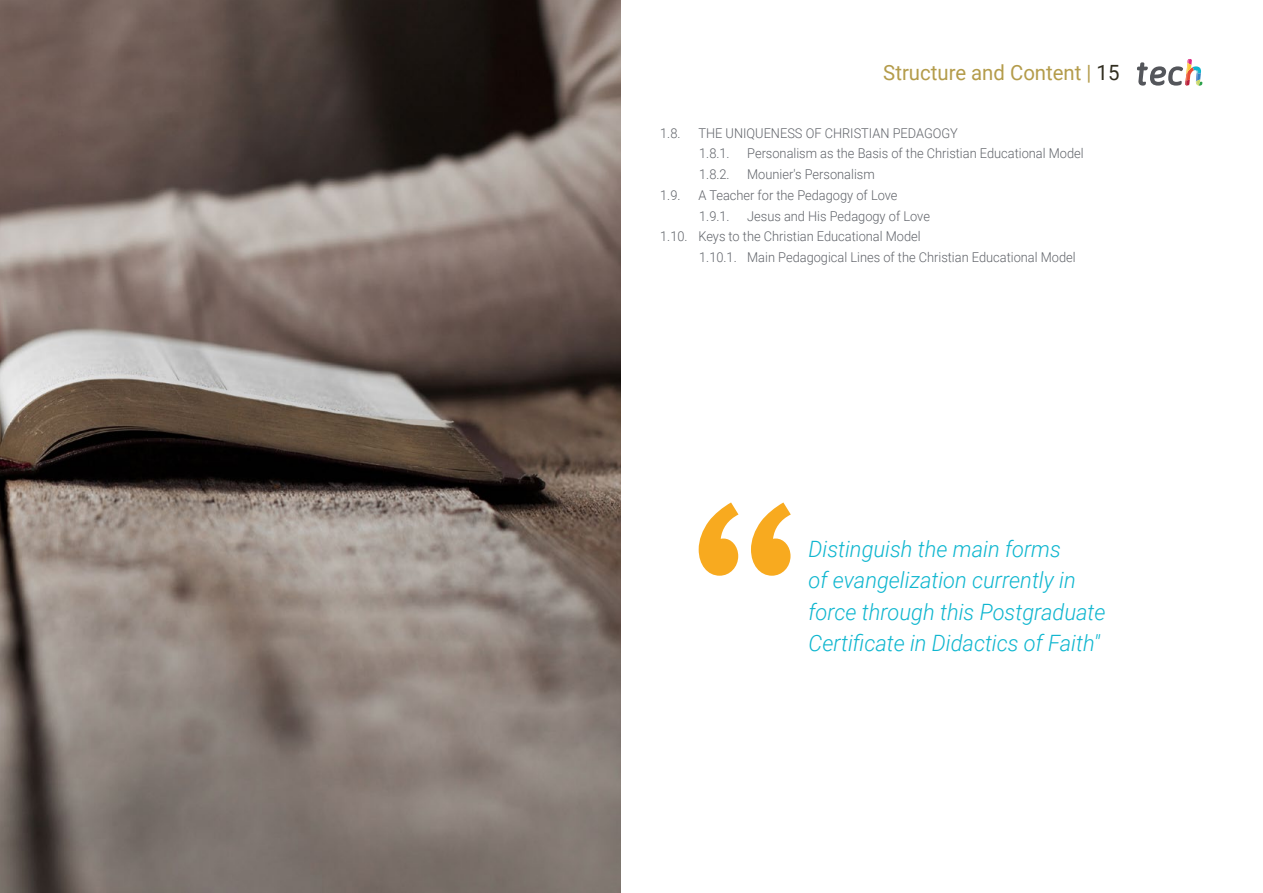
<style>
.page{position:relative;width:1263px;height:893px;background:#fff}
.page>*{position:absolute;margin:0;border:0;box-sizing:border-box;transform-origin:0 0}
.t1{font:italic 300 22.5px/31.5px "Roboto";color:#0fb6cf}
.t2{font:21px "Roboto";color:#b49c4b}
.t3{font:300 13.5px/20.7px "Roboto";color:#61646a;scale:.95 1}
.s1{color:#312e20}
</style>
<div class="page">
<img style="left:0;top:0;width:621px;height:893px">
<svg style="left:699px;top:502px;width:92px;height:74px"></svg>
<svg style="left:1137px;top:59px;width:65px;height:27px"></svg>
<h2 class="t2" style="left:883px;top:57px;width:238px">Structure and Content | <span class="s1">15</span></h2>
<p class="t3" style="left:660px;top:122px;width:23px">1.8.</p>
<p class="t3" style="left:698px;top:122px;width:275px">THE UNIQUENESS OF CHRISTIAN PEDAGOGY<br>1.8.1.</p>
<p class="t3" style="left:747px;top:143px;width:356px">Personalism as the Basis of the Christian Educational Model</p>
<p class="t3" style="left:699px;top:164px;width:34px">1.8.2.</p>
<p class="t3" style="left:747px;top:164px;width:136px">Mounier's Personalism</p>
<p class="t3" style="left:660px;top:184px;width:23px">1.9.</p>
<p class="t3" style="left:698px;top:184px;width:211px">A Teacher for the Pedagogy of Love<br>1.9.1.</p>
<p class="t3" style="left:747px;top:205px;width:194px">Jesus and His Pedagogy of Love</p>
<p class="t3" style="left:660px;top:226px;width:276px">1.10. Keys to the Christian Educational Model</p>
<p class="t3" style="left:699px;top:247px;width:398px">1.10.1. Main Pedagogical Lines of the Christian Educational Model</p>
<h1 class="t1" style="left:808px;top:532px;width:298px">Distinguish the main forms<br>of evangelization currently in force through this Postgraduate<br>Certificate in Didactics of Faith"</h1>
</div>
